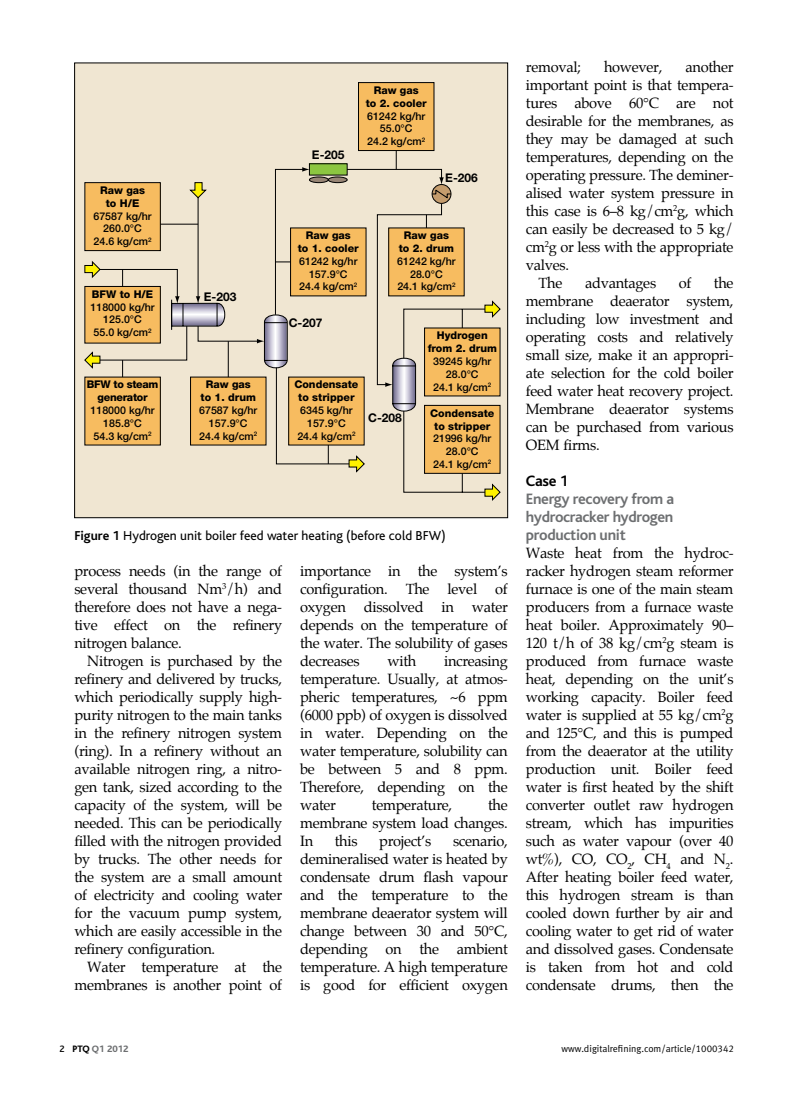
<style>
.page{position:relative;width:808px;height:1106px;background:#fff}
.page>*{position:absolute;margin:0;border:0;box-sizing:border-box;transform-origin:0 0}
.t1{font:700 15.75px/18px "Dgwwbc Bliss";letter-spacing:-.02em;color:#6d6f71;text-align:justify}
.t2{font:700 15.75px "Dgwwbc Bliss";color:#000}
.t3{font:14.7px/18px "Ymbpdt Palatino";letter-spacing:-.02em;color:#000;text-align:justify}
.t4{font:13.5px "Qmmxvb Bliss";color:#000}
.t5{font:700 12px "Dynmfc Helvetica Neue";color:#000}
.t6{font:500 10.65px/12.8px "Qqsgcy Helvetica Neue";color:#000;text-align:center}
.t7{font:9.75px "Hshstb Meta Normal LF";color:#000}
.t8{font:800 9.75px "Jjhxsl Bliss";color:#6d6f71}
.s1{font-family:"Ltsjgq Helvetica Neue";font-weight:800}
.s2{font-family:"Dgwwbc Bliss";font-weight:700}
.s3{font-family:"Jnqxrh Palatino"}
.s4{font-family:"Dktltv Bliss";font-weight:500;color:#000}
.s5{color:#000}
</style>
<div class="page">
<div style="left:75px;top:64px;width:433px;height:451px;background:#f0e6d2"></div>
<div style="left:85px;top:377px;width:75px;height:68px;background:#f7bc60"></div>
<div style="left:291px;top:228px;width:75px;height:68px;background:#f7bc60"></div>
<div style="left:358px;top:83px;width:76px;height:67px;background:#f7bc60"></div>
<div style="left:358px;top:82px;width:76px;height:69px;border:1px solid #000"></div>
<svg style="left:90px;top:376px;width:252px;height:89px"></svg>
<svg style="left:328px;top:445px;width:1px;height:19px"></svg>
<div style="left:309px;top:164px;width:38px;height:11px;background:#8cc641"></div>
<div style="left:309px;top:163px;width:38px;height:12px;border:1px solid #000"></div>
<div style="left:309px;top:177px;width:19px;height:6px;background:#988575;border-radius:50%"></div>
<div style="left:309px;top:177px;width:20px;height:6px;border:1px solid #000;border-radius:50%"></div>
<div style="left:328px;top:177px;width:19px;height:6px;background:#988575;border-radius:50%"></div>
<div style="left:328px;top:177px;width:19px;height:6px;border:1px solid #000;border-radius:50%"></div>
<svg style="left:342px;top:149px;width:159px;height:352px"></svg>
<svg style="left:84px;top:167px;width:226px;height:210px"></svg>
<p class="t5" style="left:312px;top:147px;width:34px">E-205</p>
<p class="t6" style="left:366px;top:84px;width:62px"><span class="s1">Raw gas<br>to 2. cooler<br></span>61242 kg/hr<br>55.0°C<br>24.2 kg/cm<sup>2</sup></p>
<p class="t5" style="left:445px;top:170px;width:34px">E-206</p>
<p class="t6" style="left:93px;top:184px;width:60px"><span class="s1">Raw gas to H/E<br></span>67587 kg/hr<br>260.0°C<br>24.6 kg/cm<sup>2</sup></p>
<p class="t6" style="left:91px;top:287px;width:66px"><span class="s1">BFW to H/E<br></span>118000 kg/hr<br>125.0°C<br>55.0 kg/cm<sup>2</sup></p>
<p class="t5" style="left:204px;top:289px;width:34px">E-203</p>
<p class="t6" style="left:298px;top:229px;width:62px"><span class="s1">Raw gas<br>to 1. cooler<br></span>61242 kg/hr<br>157.9°C<br>24.4 kg/cm<sup>2</sup></p>
<p class="t5" style="left:289px;top:315px;width:35px">C-207</p>
<p class="t6" style="left:87px;top:378px;width:73px"><span class="s1">BFW to steam generator<br></span>118000 kg/hr<br>185.8°C<br>54.3 kg/cm<sup>2</sup></p>
<p class="t6" style="left:199px;top:378px;width:60px"><span class="s1">Raw gas to 1. drum<br></span>67587 kg/hr<br>157.9°C<br>24.4 kg/cm<sup>2</sup></p>
<p class="t6" style="left:294px;top:378px;width:66px"><span class="s1">Condensate to stripper<br></span>6345 kg/hr<br>157.9°C<br>24.4 kg/cm<sup>2</sup></p>
<p class="t6" style="left:397px;top:229px;width:60px"><span class="s1">Raw gas to 2. drum<br></span>61242 kg/hr<br>28.0°C<br>24.1 kg/cm<sup>2</sup></p>
<p class="t6" style="left:428px;top:329px;width:71px"><span class="s1">Hydrogen from 2. drum<br></span>39245 kg/hr<br>28.0°C<br>24.1 kg/cm<sup>2</sup></p>
<p class="t6" style="left:430px;top:406px;width:66px"><span class="s1">Condensate to stripper<br></span>21996 kg/hr<br>28.0°C<br>24.1 kg/cm<sup>2</sup></p>
<p class="t5" style="left:368px;top:410px;width:35px">C-208</p>
<p class="t4" style="left:74px;top:528px;width:373px"><span class="s2">Figure 1</span> Hydrogen unit boiler feed water heating (before cold BFW)</p>
<p class="t3" style="left:74px;top:563px;width:209px">process needs (in the range of several thousand Nm<sup>3</sup>/h) and therefore does not have a nega&shy;tive effect on the refinery <span class="s3">nitrogen balance.</span></p>
<p class="t3" style="left:74px;top:653px;width:209px;text-indent:13px">Nitrogen is purchased by the refinery and delivered by trucks, which periodically supply high&shy;purity nitrogen to the main tanks in the refinery nitrogen system (ring). In a refinery without an available nitrogen ring, a nitro&shy;gen tank, sized according to the capacity of the system, will be needed. This can be periodically filled with the nitrogen provided by trucks. The other needs for the system are a small amount <span class="s3">of electricity and cooling water </span>for the vacuum pump system, which are easily accessible in the refinery configuration.</p>
<p class="t3" style="left:74px;top:959px;width:209px;text-align:right">Water temperature at the membranes is another point of</p>
<p class="t3" style="left:300px;top:563px;width:209px">importance in the system’s configuration. The level of oxygen dissolved in water depends on the temperature of the water. The solubility of gases decreases</p>
<p class="t3" style="left:387px;top:653px;width:30px">with</p>
<p class="t3" style="left:300px;top:653px;width:209px;text-indent:144px">increasing temperature. Usually, at atmos&shy;pheric temperatures, ~6 ppm (6000 ppb) of oxygen is dissolved in water. Depending on the water temperature, solubility can be between 5 and 8 ppm.<br>Therefore, depending on the water</p>
<p class="t3" style="left:300px;top:797px;width:209px;text-indent:188px">the membrane system load changes.<br>In</p>
<p class="t3" style="left:372px;top:797px;width:82px">temperature,</p>
<p class="t3" style="left:335px;top:833px;width:24px">this</p>
<p class="t3" style="left:379px;top:833px;width:54px">project’s</p>
<p class="t3" style="left:300px;top:833px;width:209px;text-indent:153px">scenario, demineralised water is heated by condensate drum flash vapour and the temperature to the <span class="s3">membrane deaerator system will </span>change between 30 and 50°C, depending on the ambient temperature. A high temperature is good for efficient oxygen</p>
<p class="t3" style="left:526px;top:59px;width:209px;text-indent:160px">another important point is that tempera&shy;tures above 60°C are not desirable for the membranes, as they may be damaged at such temperatures, depending on the operating pressure. The deminer&shy;<span class="s3">alised water system pressure in </span>this case is 6–8 kg/cm<sup>2</sup>g, which can easily be decreased to 5 kg/ <span class="s3">cm</span><sup>2</sup>g or less with the appropriate <span class="s3">valves.</span></p>
<p class="t3" style="left:539px;top:275px;width:25px">The</p>
<p class="t3" style="left:585px;top:275px;width:73px">advantages</p>
<p class="t3" style="left:679px;top:275px;width:14px">of</p>
<p class="t3" style="left:526px;top:59px;width:57px">removal;</p>
<p class="t3" style="left:604px;top:59px;width:60px">however,</p>
<p class="t3" style="left:526px;top:275px;width:209px;text-indent:188px">the membrane deaerator system, <span class="s3">including low investment and operating costs and relatively </span>small size, make it an appropri&shy;ate selection for the cold boiler feed water heat recovery project.<br><span class="s3">Membrane deaerator systems </span>can be purchased from various OEM firms.</p>
<h2 class="t2" style="left:526px;top:473px;width:44px">Case 1</h2>
<h3 class="t1" style="left:526px;top:490px;width:150px">Energy recovery from a hydrocracker hydrogen production unit</h3>
<p class="t3" style="left:526px;top:545px;width:209px">Waste heat from the hydroc&shy;racker hydrogen steam reformer furnace is one of the main steam <span class="s3">producers from a furnace waste </span>heat boiler. Approximately 90– 120 t/h of 38 kg/cm<sup>2</sup><span class="s3">g steam is produced from furnace waste </span>heat, depending on the unit’s working capacity. Boiler feed water is supplied at 55 kg/cm<sup>2</sup><span class="s3">g </span>and 125°C, and this is pumped from the deaerator at the utility <span class="s3">production unit. Boiler feed </span>water is first heated by the shift converter outlet raw hydrogen stream, which has impurities such as water vapour (over 40 wt%), CO, CO ,<sub>2</sub> CH<sub>4</sub> <span class="s3">and N</span><sub>2</sub><span class="s3">.<br></span>After heating boiler feed water, this hydrogen stream is than cooled down further by air and <span class="s3">cooling water to get rid of water </span>and dissolved gases. Condensate is taken from hot and cold condensate drums, then the</p>
<p class="t8" style="left:60px;top:1043px;width:70px"><span class="s4">2</span> <span class="s5">PTQ</span> Q1 2012</p>
<p class="t7" style="left:561px;top:1043px;width:174px">www.digitalrefining.com/article/1000342</p>
</div>
